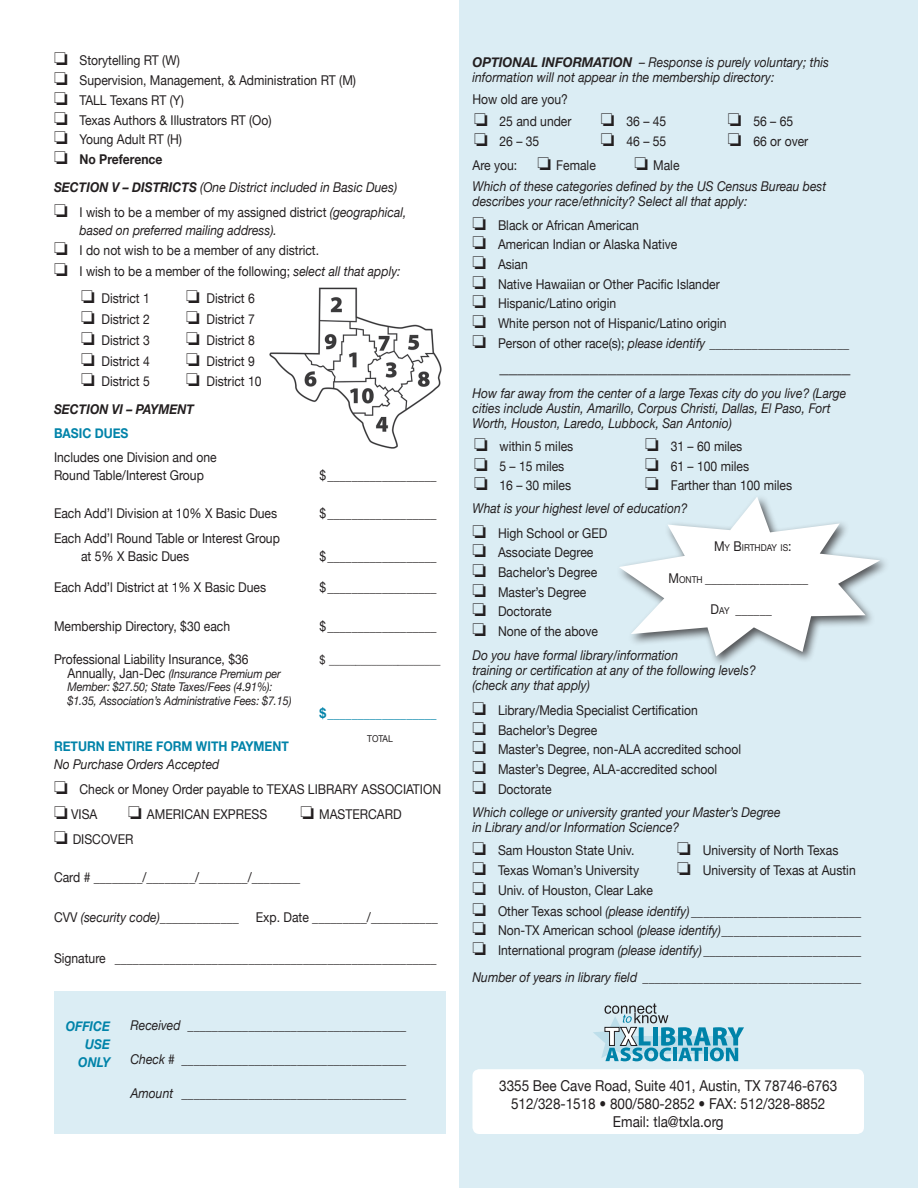
<style>
.page{position:relative;width:918px;height:1188px;background:#fff}
.page>*{position:absolute;margin:0;border:0;box-sizing:border-box;transform-origin:0 0}
.t1{font:18px "Helvetica Neue";color:#231f20}
.t2{font:15px/18px "Helvetica Neue";color:#231f20;text-align:center;scale:.9 1}
.t3{font:13.5px/18px "Helvetica Neue";color:#231f20;scale:.9 1}
.t4{font:italic 13.5px/15px "Helvetica Neue";color:#231f20;scale:.9 1}
.t5{font:700 13.5px/18px "Helvetica Neue";color:#0083a9;scale:.9 1}
.t6{font:13.5px "Helvetica Neue";color:#231f20;scale:.9 1}
.t7{font:italic 700 13.5px "Helvetica Neue";color:#231f20;scale:.9 1}
.t8{font:700 13.5px "Helvetica Neue";color:#231f20;scale:.9 1}
.t9{font:italic 700 13.5px/18px "Helvetica Neue";color:#0083a9;text-align:right;scale:.9 1}
.t10{font:italic 12px/13.5px "Helvetica Neue";letter-spacing:-.01em;color:#231f20;scale:.9 1}
.t11{font:12px "Helvetica Neue";color:#231f20;scale:.9 1}
.t12{font:9.45px "Helvetica Neue";color:#231f20;scale:.9 1}
.s1{font-weight:700}
.s2{font-style:normal}
.s3{font-style:italic}
.s4{font-style:normal;font-size:13.5px}
.s5{font-weight:400;font-style:italic;color:#231f20}
.s6{font-size:13.5px}
.s7{font-size:9.45px}
</style>
<div class="page">
<img style="left:269px;top:287px;width:173px;height:162px">
<div style="left:54px;top:991px;width:392px;height:143px;background:#dbedf4"></div>
<div style="left:459px;top:0;width:459px;height:1188px;background:#dbedf4"></div>
<svg style="left:619px;top:497px;width:261px;height:159px"></svg>
<div style="left:472px;top:1069px;width:392px;height:65px;background:#fff;border-radius:7px"></div>
<svg style="left:593px;top:1004px;width:151px;height:57px"></svg>
<p class="t3" style="left:54px;top:51px;width:141px">□ Storytelling RT (W)</p>
<p class="t3" style="left:54px;top:71px;width:337px">□ Supervision, Management, &amp; Administration RT (M)</p>
<p class="t3" style="left:54px;top:91px;width:146px">□ TALL Texans RT (Y)</p>
<p class="t3" style="left:54px;top:111px;width:243px">□ Texas Authors &amp; Illustrators RT (Oo)</p>
<p class="t3" style="left:54px;top:130px;width:144px">□ Young Adult RT (H)</p>
<p class="t8" style="left:54px;top:151px;width:122px">□ No Preference</p>
<p class="t4" style="left:54px;top:179px;width:383px"><span class="s1">SECTION V – DISTRICTS</span> (One District included in Basic Dues)</p>
<p class="t4" style="left:80px;top:203px;width:365px;line-height:18px;text-indent:-26px">□ <span class="s2">I wish to be a member of my assigned district</span> (geographical, based on preferred mailing address).</p>
<p class="t3" style="left:54px;top:241px;width:296px">□ I do not wish to be a member of any district.</p>
<p class="t3" style="left:54px;top:262px;width:387px">□ I wish to be a member of the following; <span class="s3">select all that apply:</span></p>
<p class="t3" style="left:81px;top:289px;width:78px">□ District 1</p>
<p class="t3" style="left:186px;top:289px;width:78px">□ District 6</p>
<p class="t3" style="left:81px;top:310px;width:78px">□ District 2</p>
<p class="t3" style="left:186px;top:310px;width:78px">□ District 7</p>
<p class="t3" style="left:81px;top:331px;width:78px">□ District 3</p>
<p class="t3" style="left:186px;top:331px;width:78px">□ District 8</p>
<p class="t3" style="left:81px;top:352px;width:78px">□ District 4</p>
<p class="t3" style="left:186px;top:352px;width:78px">□ District 9</p>
<p class="t3" style="left:81px;top:372px;width:78px">□ District 5</p>
<p class="t3" style="left:186px;top:372px;width:86px">□ District 10</p>
<p class="t7" style="left:54px;top:401px;width:157px">SECTION VI – PAYMENT</p>
<p class="t5" style="left:54px;top:424px;width:84px">BASIC DUES</p>
<p class="t3" style="left:54px;top:448px;width:182px">Includes one Division and one<br>Round Table/Interest Group</p>
<p class="t3" style="left:320px;top:466px;width:132px">$__________________</p>
<p class="t3" style="left:54px;top:504px;width:250px">Each Add’l Division at 10% X Basic Dues</p>
<p class="t3" style="left:320px;top:504px;width:132px">$__________________</p>
<p class="t3" style="left:81px;top:529px;width:223px;text-indent:-27px">Each Add’l Round Table or Interest Group at 5% X Basic Dues</p>
<p class="t3" style="left:320px;top:547px;width:132px">$__________________</p>
<p class="t3" style="left:54px;top:578px;width:237px">Each Add’l District at 1% X Basic Dues</p>
<p class="t3" style="left:320px;top:578px;width:132px">$__________________</p>
<p class="t3" style="left:54px;top:617px;width:197px">Membership Directory, $30 each</p>
<p class="t3" style="left:320px;top:617px;width:132px">$__________________</p>
<p class="t3" style="left:54px;top:650px;width:218px">Professional Liability Insurance, $36</p>
<p class="t11" style="left:320px;top:653px;width:136px">$ _____________________</p>
<p class="t10" style="left:68px;top:667px;width:250px"><span class="s4">Annually, Jan-Dec</span> (Insurance Premium per<br>Member: $27.50; State Taxes/Fees (4.91%): $1.35, Association’s Administrative Fees: $7.15)</p>
<p class="t5" style="left:320px;top:704px;width:132px">$__________________</p>
<p class="t5" style="left:54px;top:737px;width:262px">RETURN ENTIRE FORM WITH PAYMENT<br><span class="s5">No Purchase Orders Accepted</span></p>
<p class="t3" style="left:54px;top:780px;width:432px">□ Check or Money Order payable to TEXAS LIBRARY ASSOCIATION</p>
<p class="t3" style="left:54px;top:805px;width:50px">□ VISA</p>
<p class="t3" style="left:128px;top:805px;width:156px">□ AMERICAN EXPRESS</p>
<p class="t3" style="left:300px;top:805px;width:114px">□ MASTERCARD</p>
<p class="t3" style="left:54px;top:830px;width:90px">□ DISCOVER</p>
<p class="t3" style="left:54px;top:868px;width:275px">Card # ________/________/________/________</p>
<p class="t3" style="left:54px;top:908px;width:207px">CVV <span class="s3">(security code)</span>_____________</p>
<p class="t3" style="left:256px;top:908px;width:204px">Exp. Date _________/___________</p>
<p class="t3" style="left:54px;top:949px;width:427px">Signature _____________________________________________________</p>
<p class="t12" style="left:367px;top:733px;width:30px">TOTAL</p>
<p class="t9" style="left:66px;top:1017px;width:51px">OFFICE<br>USE<br>ONLY</p>
<p class="t4" style="left:130px;top:1018px;width:308px">Received ____________________________________</p>
<p class="t4" style="left:130px;top:1051px;width:308px">Check # _____________________________________</p>
<p class="t4" style="left:130px;top:1085px;width:308px">Amount _____________________________________</p>
<p class="t4" style="left:472px;top:55px;width:398px"><span class="s1">OPTIONAL INFORMATION</span> – Response is purely voluntary; this information will not appear in the membership directory:</p>
<p class="t3" style="left:472px;top:90px;width:108px">How old are you?</p>
<p class="t3" style="left:474px;top:112px;width:110px">□ 25 and under</p>
<p class="t3" style="left:474px;top:132px;width:74px">□ 26 – 35</p>
<p class="t3" style="left:601px;top:112px;width:74px">□ 36 – 45</p>
<p class="t3" style="left:601px;top:132px;width:74px">□ 46 – 55</p>
<p class="t3" style="left:728px;top:112px;width:74px">□ 56 – 65</p>
<p class="t3" style="left:728px;top:132px;width:91px">□ 66 or over</p>
<p class="t3" style="left:472px;top:156px;width:139px">Are you: □ Female</p>
<p class="t3" style="left:634px;top:156px;width:52px">□ Male</p>
<p class="t4" style="left:472px;top:179px;width:395px">Which of these categories defined by the US Census Bureau best describes your race/ethnicity? Select all that apply:</p>
<p class="t3" style="left:472px;top:216px;width:186px">□ Black or African American</p>
<p class="t3" style="left:472px;top:235px;width:229px">□ American Indian or Alaska Native</p>
<p class="t3" style="left:472px;top:255px;width:63px">□ Asian</p>
<p class="t3" style="left:472px;top:275px;width:276px">□ Native Hawaiian or Other Pacific Islander</p>
<p class="t3" style="left:472px;top:294px;width:161px">□ Hispanic/Latino origin</p>
<p class="t3" style="left:472px;top:314px;width:284px">□ White person not of Hispanic/Latino origin</p>
<p class="t3" style="left:472px;top:334px;width:420px">□ Person of other race(s); <span class="s3">please identify</span> _______________________</p>
<p class="t1" style="left:499px;top:356px;width:352px">_______________________________________</p>
<p class="t4" style="left:472px;top:385px;width:417px">How far away from the center of a large Texas city do you live? (Large cities include Austin, Amarillo, Corpus Christi, Dallas, El Paso, Fort<br>Worth, Houston, Laredo, Lubbock, San Antonio)</p>
<p class="t3" style="left:474px;top:437px;width:112px">□ within 5 miles</p>
<p class="t3" style="left:474px;top:457px;width:102px">□ 5 – 15 miles</p>
<p class="t3" style="left:474px;top:476px;width:109px">□ 16 – 30 miles</p>
<p class="t3" style="left:645px;top:437px;width:109px">□ 31 – 60 miles</p>
<p class="t3" style="left:645px;top:457px;width:117px">□ 61 – 100 miles</p>
<p class="t3" style="left:645px;top:476px;width:165px">□ Farther than 100 miles</p>
<p class="t4" style="left:472px;top:501px;width:241px">What is your highest level of education?</p>
<p class="t3" style="left:472px;top:524px;width:151px">□ High School or GED</p>
<p class="t3" style="left:472px;top:543px;width:136px">□ Associate Degree</p>
<p class="t3" style="left:472px;top:563px;width:140px">□ Bachelor’s Degree</p>
<p class="t3" style="left:472px;top:583px;width:128px">□ Master’s Degree</p>
<p class="t3" style="left:472px;top:602px;width:90px">□ Doctorate</p>
<p class="t3" style="left:472px;top:622px;width:141px">□ None of the above</p>
<p class="t4" style="left:472px;top:648px;width:316px">Do you have formal library/information<br>training or certification at any of the following levels? (check any that apply)</p>
<p class="t3" style="left:472px;top:701px;width:252px">□ Library/Media Specialist Certification</p>
<p class="t3" style="left:472px;top:721px;width:140px">□ Bachelor’s Degree</p>
<p class="t3" style="left:472px;top:740px;width:300px">□ Master’s Degree, non-ALA accredited school</p>
<p class="t3" style="left:472px;top:760px;width:273px">□ Master’s Degree, ALA-accredited school</p>
<p class="t3" style="left:472px;top:780px;width:90px">□ Doctorate</p>
<p class="t4" style="left:472px;top:804px;width:344px">Which college or university granted your Master’s Degree in Library and/or Information Science?</p>
<p class="t12" style="left:714px;top:542px;width:88px"><span class="s6">M</span>Y <span class="s6">B</span>IRTHDAY IS<span class="s6">:</span></p>
<p class="t6" style="left:669px;top:570px;width:157px">M <span class="s7">ONTH</span> _________________</p>
<p class="t6" style="left:711px;top:601px;width:70px">D <span class="s7">AY</span> ______</p>
<p class="t3" style="left:472px;top:841px;width:181px">□ Sam Houston State Univ.</p>
<p class="t3" style="left:472px;top:861px;width:187px">□ Texas Woman’s University</p>
<p class="t3" style="left:472px;top:881px;width:202px">□ Univ. of Houston, Clear Lake</p>
<p class="t3" style="left:677px;top:841px;width:181px">□ University of North Texas</p>
<p class="t3" style="left:677px;top:861px;width:200px">□ University of Texas at Austin</p>
<p class="t3" style="left:472px;top:902px;width:434px">□ Other Texas school <span class="s3">(please identify)</span> ____________________________</p>
<p class="t4" style="left:472px;top:923px;width:434px">□ <span class="s2">Non-TX American school</span> (please identify)_______________________</p>
<p class="t4" style="left:472px;top:942px;width:434px">□ <span class="s2">International program</span> (please identify)__________________________</p>
<p class="t4" style="left:472px;top:970px;width:433px">Number of years in library field ____________________________________</p>
<p class="t2" style="left:499px;top:1076px;width:377px">3355 Bee Cave Road, Suite 401, Austin, TX 78746-6763<br>512/328-1518 • 800/580-2852 • FAX: 512/328-8852<br>Email: tla@txla.org</p>
</div>
